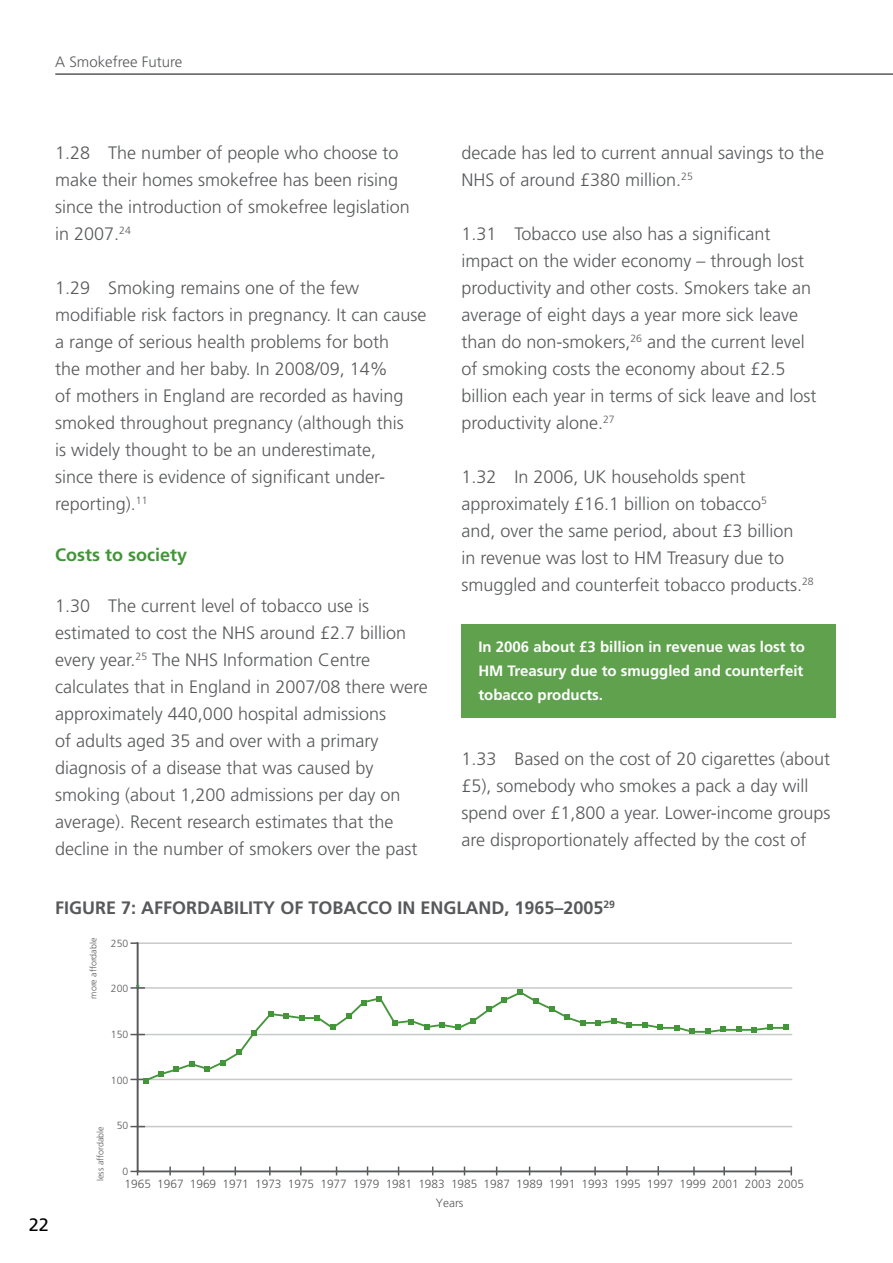
<style>
.page{position:relative;width:893px;height:1263px;background:#fff}
.page>*{position:absolute;margin:0;border:0;box-sizing:border-box;transform-origin:0 0}
.t1{font:300 18px/27px "Frutiger";color:#58595b}
.t2{font:700 18px "Frutiger";color:#58595b}
.t3{font:700 18px "Frutiger";color:#439539}
.t4{font:18px "Frutiger";color:#000}
.t5{font:700 15px/24px "Frutiger";color:#fff;text-align:justify}
.t6{font:300 15px "Frutiger";color:#58595b}
.t7{font:300 11.85px/18.5px "Frutiger";color:#58595b}
.t8{font:300 10.5px "Frutiger";color:#58595b}
.t9{font:300 10.35px "Frutiger";color:#58595b}
.t10{font:300 8.85px "Frutiger";color:#58595b}
</style>
<div class="page">
<hr style="left:55px;top:73px;width:838px;height:2px;background:#58595b">
<div style="left:461px;top:624px;width:375px;height:93px;background:#5fa14d"></div>
<hr style="left:137px;top:1126px;width:654px;height:1px;background:#c7c8ca">
<hr style="left:138px;top:942px;width:653px;height:2px;background:#c7c8ca">
<hr style="left:137px;top:987px;width:654px;height:2px;background:#c7c8ca">
<hr style="left:137px;top:1034px;width:654px;height:1px;background:#c7c8ca">
<hr style="left:137px;top:1079px;width:654px;height:1px;background:#c7c8ca">
<hr style="left:137px;top:943px;width:1px;height:228px;background:#58595b">
<svg style="left:130px;top:1126px;width:15px;height:1px"></svg>
<svg style="left:130px;top:1034px;width:14px;height:1px"></svg>
<svg style="left:130px;top:942px;width:8px;height:2px"></svg>
<hr style="left:138px;top:1171px;width:653px;height:1px;background:#58595b">
<svg style="left:130px;top:1171px;width:8px;height:4px"></svg>
<svg style="left:169px;top:1166px;width:2px;height:9px"></svg>
<svg style="left:269px;top:1166px;width:2px;height:9px"></svg>
<svg style="left:300px;top:1166px;width:2px;height:9px"></svg>
<svg style="left:560px;top:1166px;width:2px;height:9px"></svg>
<svg style="left:594px;top:1166px;width:2px;height:9px"></svg>
<svg style="left:657px;top:1166px;width:2px;height:9px"></svg>
<svg style="left:626px;top:1166px;width:2px;height:9px"></svg>
<svg style="left:723px;top:1166px;width:2px;height:9px"></svg>
<svg style="left:693px;top:1166px;width:2px;height:9px"></svg>
<svg style="left:790px;top:1166px;width:2px;height:9px"></svg>
<svg style="left:130px;top:985px;width:15px;height:4px"></svg>
<svg style="left:130px;top:1078px;width:19px;height:5px"></svg>
<svg style="left:144px;top:990px;width:643px;height:92px"></svg>
<p class="t6" style="left:55px;top:53px;width:128px">A Smokefree Future</p>
<p class="t1" style="left:55px;top:139px;width:356px">1.28 The number of people who choose to make their homes smokefree has been rising since the introduction of smokefree legislation in 2007.<sup>24</sup></p>
<p class="t1" style="left:55px;top:274px;width:373px">1.29 Smoking remains one of the few modifiable risk factors in pregnancy. It can cause a range of serious health problems for both<br>the mother and her baby. In 2008/09, 14%<br>of mothers in England are recorded as having smoked throughout pregnancy (although this<br>is widely thought to be an underestimate,<br>since there is evidence of significant under&shy;reporting).<sup>11</sup></p>
<p class="t3" style="left:55px;top:544px;width:133px">Costs to society</p>
<p class="t1" style="left:55px;top:592px;width:374px">1.30 The current level of tobacco use is estimated to cost the NHS around £2.7 billion every year.<sup>25</sup> The NHS Information Centre calculates that in England in 2007/08 there were approximately 440,000 hospital admissions<br>of adults aged 35 and over with a primary diagnosis of a disease that was caused by smoking (about 1,200 admissions per day on average). Recent research estimates that the decline in the number of smokers over the past</p>
<p class="t1" style="left:461px;top:139px;width:364px">decade has led to current annual savings to the<br>NHS of around £380 million.<sup>25</sup></p>
<p class="t1" style="left:461px;top:220px;width:357px">1.31 Tobacco use also has a significant impact on the wider economy – through lost productivity and other costs. Smokers take an average of eight days a year more sick leave than do non-smokers,<sup>26</sup> and the current level of smoking costs the economy about £2.5 billion each year in terms of sick leave and lost productivity alone.</p>
<p class="t1" style="left:461px;top:463px;width:354px">1.32 In 2006, UK households spent approximately £16.1 billion on tobacco<sup>5<br></sup>and, over the same period, about £3 billion<br>in revenue was lost to HM Treasury due to smuggled and counterfeit tobacco products.<sup>28</sup></p>
<p class="t8" style="left:603px;top:413px;width:13px">27</p>
<p class="t5" style="left:478px;top:635px;width:328px">In 2006 about £3 billion in revenue was lost to HM Treasury due to smuggled and counterfeit tobacco products.</p>
<p class="t1" style="left:461px;top:746px;width:371px">1.33 Based on the cost of 20 cigarettes (about £5), somebody who smokes a pack a day will spend over £1,800 a year. Lower-income groups are disproportionately affected by the cost of</p>
<p class="t2" style="left:55px;top:898px;width:561px">FIGURE 7: AFFORDABILITY OF TOBACCO IN ENGLAND, 1965–2005<sup>29</sup></p>
<p class="t4" style="left:29px;top:1214px;width:22px">22</p>
<p class="t10" style="left:89px;top:999px;width:62px;rotate:-90deg">more affordable</p>
<p class="t9" style="left:111px;top:937px;width:19px">250</p>
<p class="t9" style="left:111px;top:983px;width:19px">200</p>
<p class="t9" style="left:111px;top:1028px;width:19px">150</p>
<p class="t9" style="left:111px;top:1074px;width:19px">100</p>
<p class="t9" style="left:117px;top:1120px;width:13px">50</p>
<p class="t9" style="left:122px;top:1165px;width:7px">0</p>
<p class="t10" style="left:95px;top:1181px;width:56px;rotate:-90deg">less affordable</p>
<p class="t7" style="left:436px;top:1175px;width:370px;text-indent:-311px">1965 1967 1969 1971 1973 1975 1977 1979 1981 1983 1985 1987 1989 1991 1993 1995 1997 1999 2001 2003 2005<br>Years</p>
</div>
